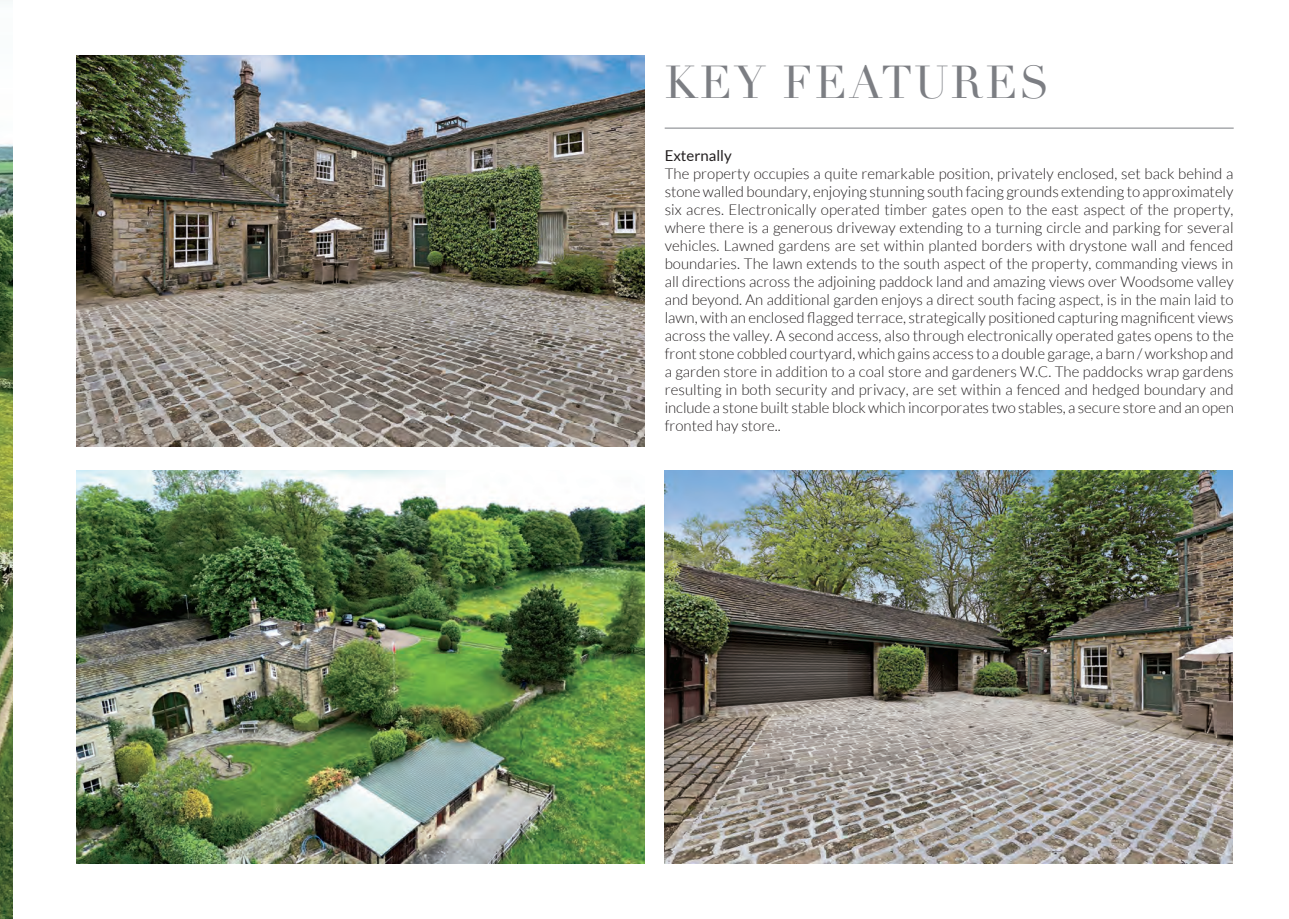
<style>
.page{position:relative;width:1289px;height:919px;background:#fff}
.page>*{position:absolute;margin:0;border:0;box-sizing:border-box;transform-origin:0 0}
.t1{font:45px "Didot";letter-spacing:.05em;color:#7c7e83}
.t2{font:300 15px/18px "Lato";letter-spacing:-.005em;color:#231f20;text-align:justify}
.t3{font:15px "Lato";color:#231f20}
</style>
<div class="page">
<hr style="left:664px;top:128px;width:569px;height:1px;background:#7c7e83">
<img style="left:77px;top:55px;width:567px;height:391px">
<img style="left:77px;top:470px;width:567px;height:393px">
<img style="left:664px;top:470px;width:568px;height:393px">
<img style="left:0;top:144px;width:13px;height:774px">
<h1 class="t1" style="left:664px;top:55px;width:386px">KEY FEATURES</h1>
<p class="t3" style="left:664px;top:147px;width:69px">Externally</p>
<p class="t2" style="left:664px;top:164px;width:570px">The property occupies a quite remarkable position, privately enclosed, set back behind a stone walled boundary, enjoying stunning south facing grounds extending to approximately six acres. Electronically operated timber gates open to the east aspect of the property, where there is a generous driveway extending to a turning circle and parking for several vehicles. Lawned gardens are set within planted borders with drystone wall and fenced boundaries. The lawn extends to the south aspect of the property, commanding views in all directions across the adjoining paddock land and amazing views over Woodsome valley and beyond. An additional garden enjoys a direct south facing aspect, is in the main laid to lawn, with an enclosed flagged terrace, strategically positioned capturing magnificent views across the valley. A second access, also through electronically operated gates opens to the front stone cobbled courtyard, which gains access to a double garage, a barn / workshop and a garden store in addition to a coal store and gardeners W.C. The paddocks wrap gardens resulting in both security and privacy, are set within a fenced and hedged boundary and include a stone built stable block which incorporates two stables, a secure store and an open fronted hay store..</p>
</div>
